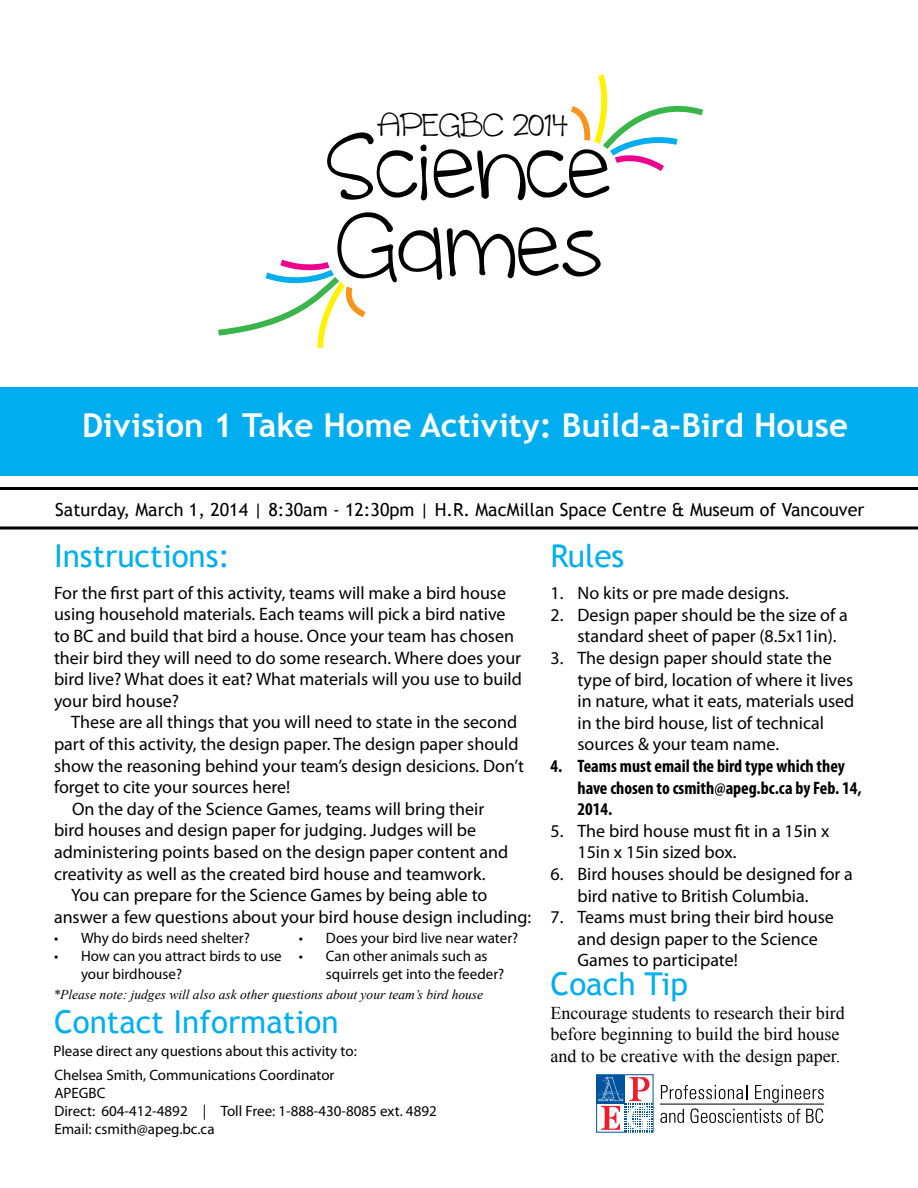
<style>
.page{position:relative;width:918px;height:1188px;background:#fff}
.page>*{position:absolute;margin:0;border:0;box-sizing:border-box;transform-origin:0 0}
.t1{font:93.6px/78px "cinnamoncake";color:#000}
.t2{font:33.15px "cinnamoncake";color:#000}
.t3{font:700 33px "Trebuchet MS";color:#fff}
.t4{font:31.5px "Trebuchet MS";color:#00aeef}
.t5{font:18px/21.6px "Myriad Pro";color:#000}
.t6{font:18px/21.6px "Times New Roman";color:#000}
.t7{font:700 condensed 18px/21.6px "Myriad Pro";color:#000}
.t8{font:18px "Trebuchet MS";color:#000}
.t9{font:15px/18px "Myriad Pro";color:#000}
.t10{font:italic 13.5px "Times New Roman";color:#000}
</style>
<div class="page">
<svg style="left:0;top:526px;width:918px;height:4px;background:#3f3f3f"></svg>
<hr style="left:0;top:487px;width:918px;height:3px;background:#000">
<svg style="left:218px;top:259px;width:148px;height:89px"></svg>
<svg style="left:571px;top:74px;width:132px;height:97px"></svg>
<svg style="left:660px;top:1085px;width:164px;height:38px"></svg>
<div style="left:597px;top:1075px;width:28px;height:28px;background:#00539f"></div>
<svg style="left:598px;top:1076px;width:55px;height:56px"></svg>
<div style="left:0;top:387px;width:918px;height:89px;background:#00aeef"></div>
<h2 class="t2" style="left:377px;top:105px;width:192px">APEGBC 2014</h2>
<h1 class="t1" style="left:327px;top:126px;width:287px">Science<br>Games</h1>
<h3 class="t3" style="left:82px;top:404px;width:767px">Division 1 Take Home Activity: Build-a-Bird House</h3>
<p class="t8" style="left:55px;top:499px;width:811px">Saturday, March 1, 2014 | 8:30am - 12:30pm | H.R. MacMillan Space Centre &amp; Museum of Vancouver</p>
<h3 class="t4" style="left:54px;top:537px;width:178px">Instructions:</h3>
<p class="t5" style="left:54px;top:582px;width:470px">For the first part of this activity, teams will make a bird house using household materials. Each teams will pick a bird native to BC and build that bird a house. Once your team has chosen their bird they will need to do some research. Where does your bird live? What does it eat? What materials will you use to build your bird house?</p>
<p class="t5" style="left:71px;top:711px;width:448px">These are all things that you will need to state in the second</p>
<p class="t5" style="left:54px;top:733px;width:466px">part of this activity, the design paper. The design paper should</p>
<p class="t5" style="left:54px;top:755px;width:471px">show the reasoning behind your team’s design desicions. Don’t</p>
<p class="t5" style="left:54px;top:776px;width:238px">forget to cite your sources here!</p>
<p class="t5" style="left:72px;top:798px;width:414px">On the day of the Science Games, teams will bring their</p>
<p class="t5" style="left:54px;top:819px;width:424px">bird houses and design paper for judging. Judges will be</p>
<p class="t5" style="left:54px;top:841px;width:456px">administering points based on the design paper content and</p>
<p class="t5" style="left:54px;top:863px;width:433px">creativity as well as the created bird house and teamwork.</p>
<p class="t5" style="left:71px;top:884px;width:418px">You can prepare for the Science Games by being able to</p>
<p class="t5" style="left:54px;top:906px;width:479px">answer a few questions about your bird house design including:</p>
<h3 class="t4" style="left:550px;top:537px;width:75px">Rules</h3>
<p class="t5" style="left:550px;top:582px;width:240px">1. No kits or pre made designs.</p>
<p class="t5" style="left:578px;top:604px;width:272px;text-indent:-27px">2. Design paper should be the size of a standard sheet of paper (8.5x11in).</p>
<p class="t5" style="left:578px;top:647px;width:278px;text-indent:-27px">3. The design paper should state the type of bird, location of where it lives in nature, what it eats, materials used in the bird house, list of technical sources &amp; your team name.</p>
<p class="t7" style="left:578px;top:755px;width:286px;text-indent:-27px">4. Teams must email the bird type which they have chosen to csmith@apeg.bc.ca by Feb. 14,<br>2014.</p>
<p class="t5" style="left:578px;top:820px;width:253px;text-indent:-27px">5. The bird house must fit in a 15in x<br>15in x 15in sized box.</p>
<p class="t5" style="left:578px;top:863px;width:277px;text-indent:-27px">6. Bird houses should be designed for a bird native to British Columbia.</p>
<p class="t5" style="left:578px;top:906px;width:258px;text-indent:-27px">7. Teams must bring their bird house and design paper to the Science<br>Games to participate!</p>
<p class="t9" style="left:54px;top:929px;width:197px">• Why do birds need shelter?</p>
<p class="t9" style="left:81px;top:947px;width:202px;text-indent:-27px">• How can you attract birds to use your birdhouse?</p>
<p class="t9" style="left:299px;top:929px;width:221px">• Does your bird live near water?</p>
<p class="t9" style="left:326px;top:947px;width:180px;text-indent:-27px">• Can other animals such as squirrels get into the feeder?</p>
<p class="t10" style="left:54px;top:985px;width:431px">*Please note: judges will also ask other questions about your team’s bird house</p>
<h3 class="t4" style="left:550px;top:965px;width:139px">Coach Tip</h3>
<h3 class="t4" style="left:54px;top:1003px;width:286px">Contact Information</h3>
<p class="t9" style="left:54px;top:1066px;width:384px">Chelsea Smith, Communications Coordinator<br>APEGBC<br>Direct: 604-412-4892 | Toll Free: 1-888-430-8085 ext. 4892<br>Email: csmith@apeg.bc.ca</p>
<p class="t9" style="left:53px;top:1042px;width:305px">Please direct any questions about this activity to:</p>
<p class="t6" style="left:550px;top:1002px;width:296px">Encourage students to research their bird before beginning to build the bird house and to be creative with the design paper.</p>
</div>
